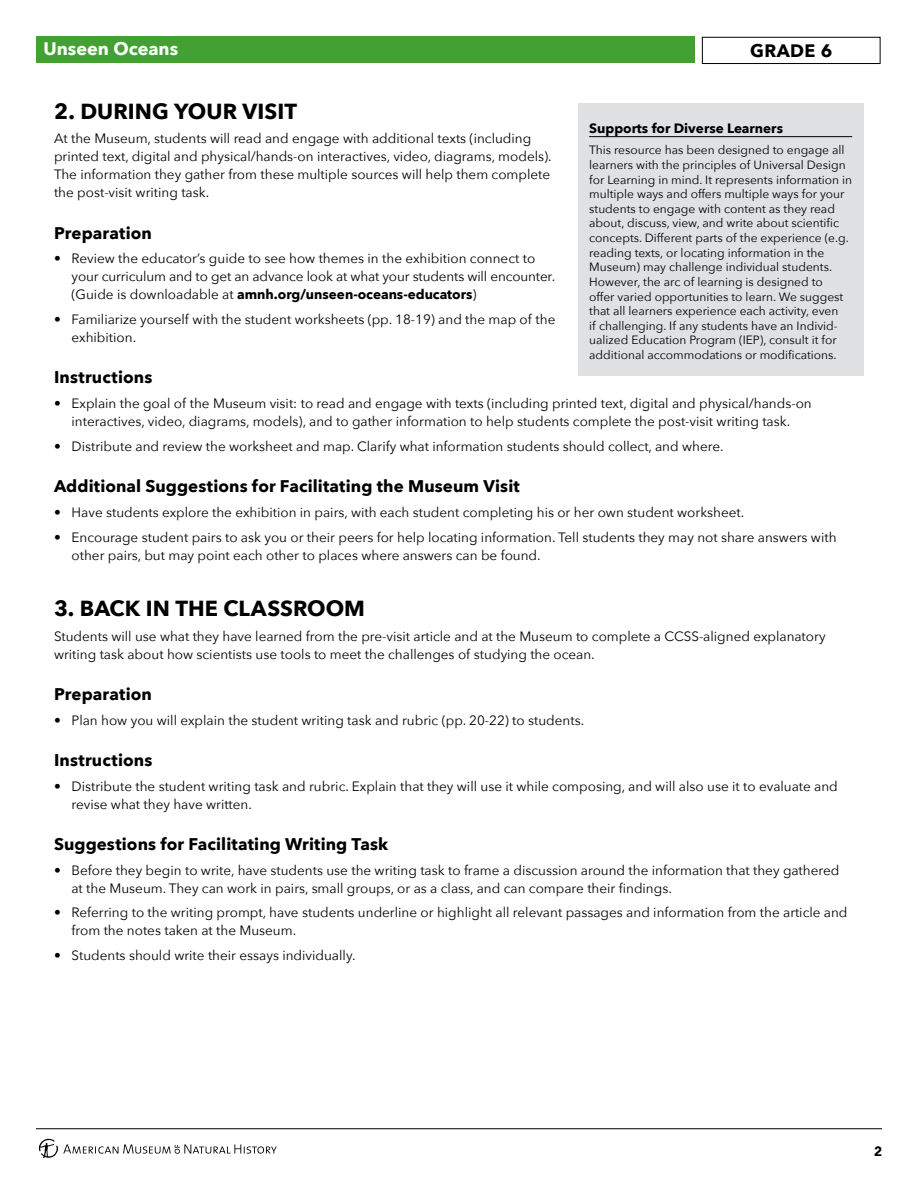
<style>
.page{position:relative;width:918px;height:1188px;background:#fff}
.page>*{position:absolute;margin:0;border:0;box-sizing:border-box;transform-origin:0 0}
.Teacher__Section_Hea{font:700 21.75px "Avenir Next";color:#000}
.t1{font:700 18px "Avenir Next";color:#fff}
.t2{font:700 18px "Avenir Next";letter-spacing:.02em;color:#000}
.Teacher__Subsection{font:700 16.8px "Avenir Next";letter-spacing:.005em;color:#000}
.Teacher__Basic_Parag{font:13.5px/18px "Avenir Next";color:#000}
.Teacher__Sidebar_Hea{font:700 13.5px "Avenir Next";color:#000}
.t3{font:900 13.5px "Avenir";color:#000}
.Teacher__Sidebar_Tex{font:12px/14.7px "Avenir Next";color:#000}
.s1{font-weight:700}
</style>
<div class="page">
<div style="left:37px;top:37px;width:658px;height:26px;background:#43a134"></div>
<div style="left:702px;top:37px;width:178px;height:27px;border:1px solid #000"></div>
<svg style="left:39px;top:1139px;width:238px;height:19px"></svg>
<hr style="left:36px;top:1128px;width:846px;height:1px;background:#000">
<div style="left:578px;top:103px;width:286px;height:273px;background:#e0e1e2"></div>
<hr style="left:589px;top:136px;width:263px;height:1px;background:#000">
<h2 class="t1" style="left:44px;top:33px;width:136px">Unseen Oceans</h2>
<h2 class="t2" style="left:750px;top:35px;width:84px">GRADE 6</h2>
<p class="Teacher__Section_Hea" style="left:54px;top:92px;width:245px">2. DURING YOUR VISIT</p>
<p class="Teacher__Basic_Parag" style="left:54px;top:129px;width:499px">At the Museum, students will read and engage with additional texts (including printed text, digital and physical/hands-on interactives, video, diagrams, models).<br>The information they gather from these multiple sources will help them complete the post-visit writing task.</p>
<p class="Teacher__Subsection" style="left:54px;top:218px;width:99px">Preparation</p>
<p class="Teacher__Basic_Parag" style="left:72px;top:249px;width:485px;text-indent:-18px">• Review the educator’s guide to see how themes in the exhibition connect to your curriculum and to get an advance look at what your students will encounter. (Guide is downloadable at <span class="s1">amnh.org/unseen-oceans-educators</span>)</p>
<p class="Teacher__Basic_Parag" style="left:72px;top:310px;width:485px;text-indent:-18px">• Familiarize yourself with the student worksheets (pp. 18-19) and the map of the exhibition.</p>
<p class="Teacher__Subsection" style="left:54px;top:363px;width:100px">Instructions</p>
<p class="Teacher__Basic_Parag" style="left:54px;top:394px;width:759px;text-align:center">• Explain the goal of the Museum visit: to read and engage with texts (including printed text, digital and physical/hands-on interactives, video, diagrams, models), and to gather information to help students complete the post-visit writing task.</p>
<p class="Teacher__Basic_Parag" style="left:54px;top:437px;width:671px">• Distribute and review the worksheet and map. Clarify what information students should collect, and where.</p>
<p class="Teacher__Subsection" style="left:54px;top:472px;width:467px">Additional Suggestions for Facilitating the Museum Visit</p>
<p class="Teacher__Basic_Parag" style="left:54px;top:503px;width:692px">• Have students explore the exhibition in pairs, with each student completing his or her own student worksheet.</p>
<p class="Teacher__Basic_Parag" style="left:72px;top:527px;width:767px;text-indent:-18px">• Encourage student pairs to ask you or their peers for help locating information. Tell students they may not share answers with other pairs, but may point each other to places where answers can be found.</p>
<p class="Teacher__Section_Hea" style="left:54px;top:589px;width:313px">3. BACK IN THE CLASSROOM</p>
<p class="Teacher__Basic_Parag" style="left:54px;top:626px;width:773px">Students will use what they have learned from the pre-visit article and at the Museum to complete a CCSS-aligned explanatory writing task about how scientists use tools to meet the challenges of studying the ocean.</p>
<p class="Teacher__Subsection" style="left:54px;top:679px;width:99px">Preparation</p>
<p class="Teacher__Basic_Parag" style="left:54px;top:710px;width:532px">• Plan how you will explain the student writing task and rubric (pp. 20-22) to students.</p>
<p class="Teacher__Subsection" style="left:54px;top:745px;width:100px">Instructions</p>
<p class="Teacher__Basic_Parag" style="left:72px;top:776px;width:768px;text-indent:-18px">• Distribute the student writing task and rubric. Explain that they will use it while composing, and will also use it to evaluate and revise what they have written.</p>
<p class="Teacher__Subsection" style="left:54px;top:829px;width:336px">Suggestions for Facilitating Writing Task</p>
<p class="Teacher__Basic_Parag" style="left:72px;top:860px;width:769px;text-indent:-18px">• Before they begin to write, have students use the writing task to frame a discussion around the information that they gathered at the Museum. They can work in pairs, small groups, or as a class, and can compare their findings.</p>
<p class="Teacher__Basic_Parag" style="left:72px;top:903px;width:778px;text-indent:-18px">• Referring to the writing prompt, have students underline or highlight all relevant passages and information from the article and from the notes taken at the Museum.</p>
<p class="Teacher__Basic_Parag" style="left:54px;top:946px;width:303px">• Students should write their essays individually.</p>
<p class="Teacher__Sidebar_Hea" style="left:589px;top:116px;width:195px">Supports for Diverse Learners</p>
<p class="Teacher__Sidebar_Tex" style="left:589px;top:142px;width:264px">This resource has been designed to engage all learners with the principles of Universal Design for Learning in mind. It represents information in multiple ways and offers multiple ways for your students to engage with content as they read about, discuss, view, and write about scientific concepts. Different parts of the experience (e.g. reading texts, or locating information in the Museum) may challenge individual students.<br>However, the arc of learning is designed to<br>offer varied opportunities to learn. We suggest that all learners experience each activity, even<br>if challenging. If any students have an Individ&shy;ualized Education Program (IEP), consult it for additional accommodations or modifications.</p>
<p class="t3" style="left:874px;top:1140px;width:9px">2</p>
</div>
